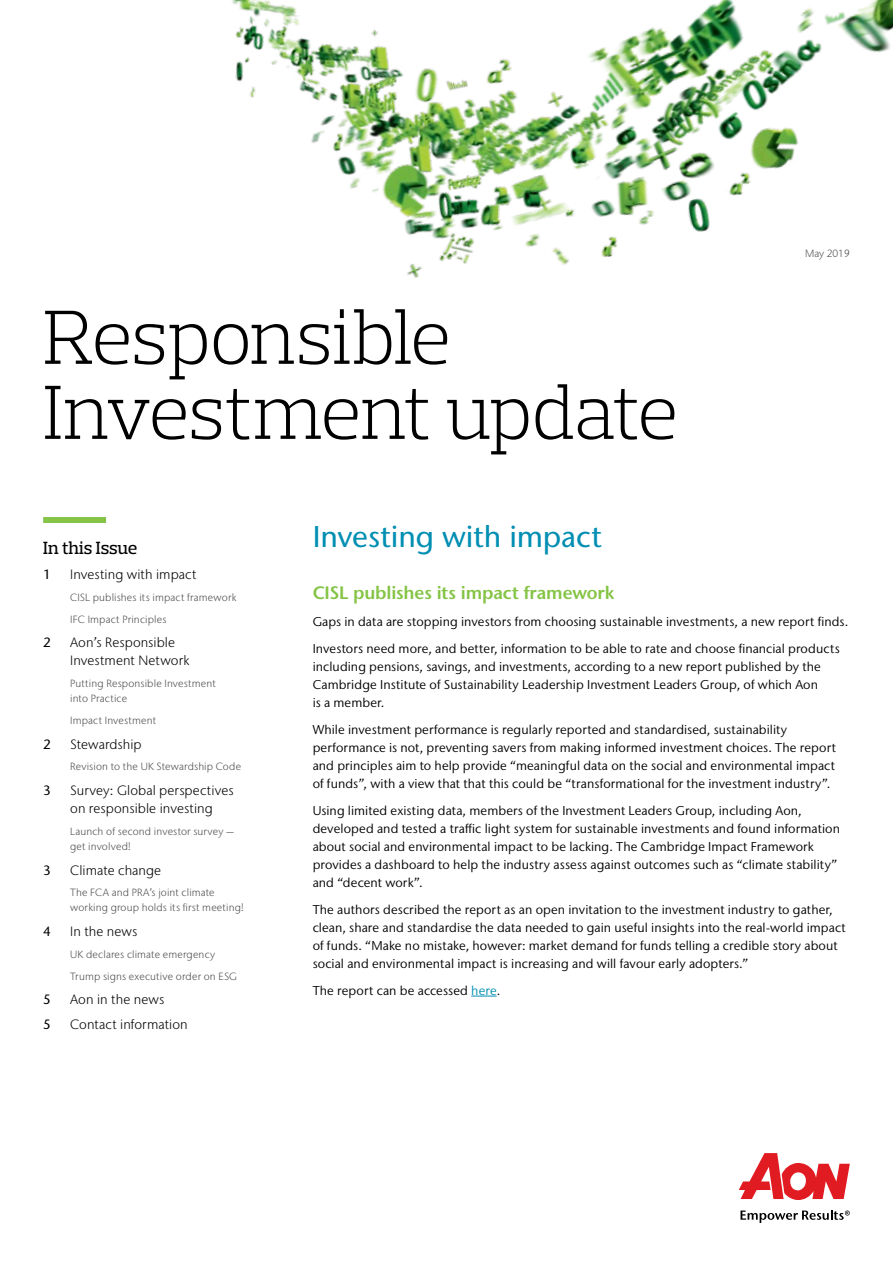
<style>
.page{position:relative;width:893px;height:1263px;background:#fff}
.page>*{position:absolute;margin:0;border:0;box-sizing:border-box;transform-origin:0 0}
.t1{font:300 78px/75px "Prelo Slab";letter-spacing:-.025em;color:#000}
.t2{font:500 30px "Stone Sans IIITC Pro";color:#008eb3}
.t3{font:600 18px "Stone Sans IIITC Pro";letter-spacing:-.005em;color:#85c446}
.t4{font:500 18px "Prelo Slab";letter-spacing:-.01em;color:#000}
.t5{font:300 13.5px/18px "Stone Sans IIITC Pro";letter-spacing:.005em;color:#000}
.t6{font:500 13.5px "Stone Sans IIITC Pro";color:#000}
.t7{font:12.75px/18px "Stone Sans IIITC Pro";letter-spacing:.01em;color:#000}
.t8{font:300 10.5px/15px "Stone Sans IIITC Pro";letter-spacing:.015em;color:#4d4d4f}
.s1{color:#008eb3}
</style>
<div class="page">
<img style="left:232px;top:0;width:661px;height:278px">
<div style="left:43px;top:517px;width:63px;height:6px;background:#85c446"></div>
<svg style="left:471px;top:996px;width:26px;height:1px"></svg>
<svg style="left:739px;top:1153px;width:111px;height:47px"></svg>
<svg style="left:740px;top:1210px;width:110px;height:13px"></svg>
<h1 class="t1" style="left:43px;top:300px;width:636px">Responsible<br>Investment update</h1>
<p class="t8" style="left:805px;top:246px;width:46px">May 2019</p>
<h3 class="t4" style="left:43px;top:537px;width:96px">In this Issue</h3>
<p class="t6" style="left:43px;top:566px;width:9px">1</p>
<p class="t5" style="left:70px;top:565px;width:128px">Investing with impact</p>
<p class="t8" style="left:70px;top:586px;width:168px;line-height:21.8px">CISL publishes its impact framework<br>IFC Impact Principles</p>
<p class="t6" style="left:43px;top:634px;width:9px">2</p>
<p class="t5" style="left:70px;top:633px;width:121px">Aon’s Responsible<br>Investment Network</p>
<p class="t8" style="left:70px;top:676px;width:147px">Putting Responsible Investment into Practice</p>
<p class="t8" style="left:70px;top:712px;width:87px">Impact Investment</p>
<p class="t6" style="left:43px;top:735px;width:9px">2</p>
<p class="t5" style="left:70px;top:735px;width:73px">Stewardship</p>
<p class="t8" style="left:70px;top:759px;width:172px">Revision to the UK Stewardship Code</p>
<p class="t6" style="left:43px;top:782px;width:9px">3</p>
<p class="t5" style="left:70px;top:781px;width:165px">Survey: Global perspectives on responsible investing</p>
<p class="t8" style="left:70px;top:823px;width:166px">Launch of second investor survey — get involved!</p>
<p class="t6" style="left:43px;top:861px;width:9px">3</p>
<p class="t5" style="left:70px;top:861px;width:93px">Climate change</p>
<p class="t8" style="left:70px;top:885px;width:175px">The FCA and PRA’s joint climate working group holds its first meeting!</p>
<p class="t6" style="left:43px;top:923px;width:9px">4</p>
<p class="t5" style="left:70px;top:922px;width:69px">In the news</p>
<p class="t8" style="left:70px;top:943px;width:168px;line-height:21.8px">UK declares climate emergency<br>Trump signs executive order on ESG</p>
<p class="t6" style="left:43px;top:991px;width:9px">5</p>
<p class="t5" style="left:70px;top:990px;width:96px">Aon in the news</p>
<p class="t6" style="left:43px;top:1016px;width:9px">5</p>
<p class="t5" style="left:70px;top:1015px;width:119px">Contact information</p>
<h2 class="t2" style="left:313px;top:518px;width:291px">Investing with impact</h2>
<h3 class="t3" style="left:313px;top:581px;width:303px">CISL publishes its impact framework</h3>
<p class="t7" style="left:313px;top:608px;width:537px;line-height:27px">Gaps in data are stopping investors from choosing sustainable investments, a new report finds.<br>Investors need more, and better, information to be able to rate and choose financial products</p>
<p class="t7" style="left:313px;top:657px;width:510px">including pensions, savings, and investments, according to a new report published by the<br>Cambridge Institute of Sustainability Leadership Investment Leaders Group, of which Aon is a member.</p>
<p class="t7" style="left:313px;top:720px;width:525px">While investment performance is regularly reported and standardised, sustainability performance is not, preventing savers from making informed investment choices. The report and principles aim to help provide “meaningful data on the social and environmental impact of funds”, with a view that that this could be “transformational for the investment industry”.</p>
<p class="t7" style="left:313px;top:801px;width:529px">Using limited existing data, members of the Investment Leaders Group, including Aon, developed and tested a traffic light system for sustainable investments and found information about social and environmental impact to be lacking. The Cambridge Impact Framework provides a dashboard to help the industry assess against outcomes such as “climate stability” and “decent work”.</p>
<p class="t7" style="left:313px;top:900px;width:535px">The authors described the report as an open invitation to the investment industry to gather, clean, share and standardise the data needed to gain useful insights into the real-world impact of funds. “Make no mistake, however: market demand for funds telling a credible story about social and environmental impact is increasing and will favour early adopters.”</p>
<p class="t7" style="left:313px;top:981px;width:189px">The report can be accessed <span class="s1">here</span>.</p>
</div>
